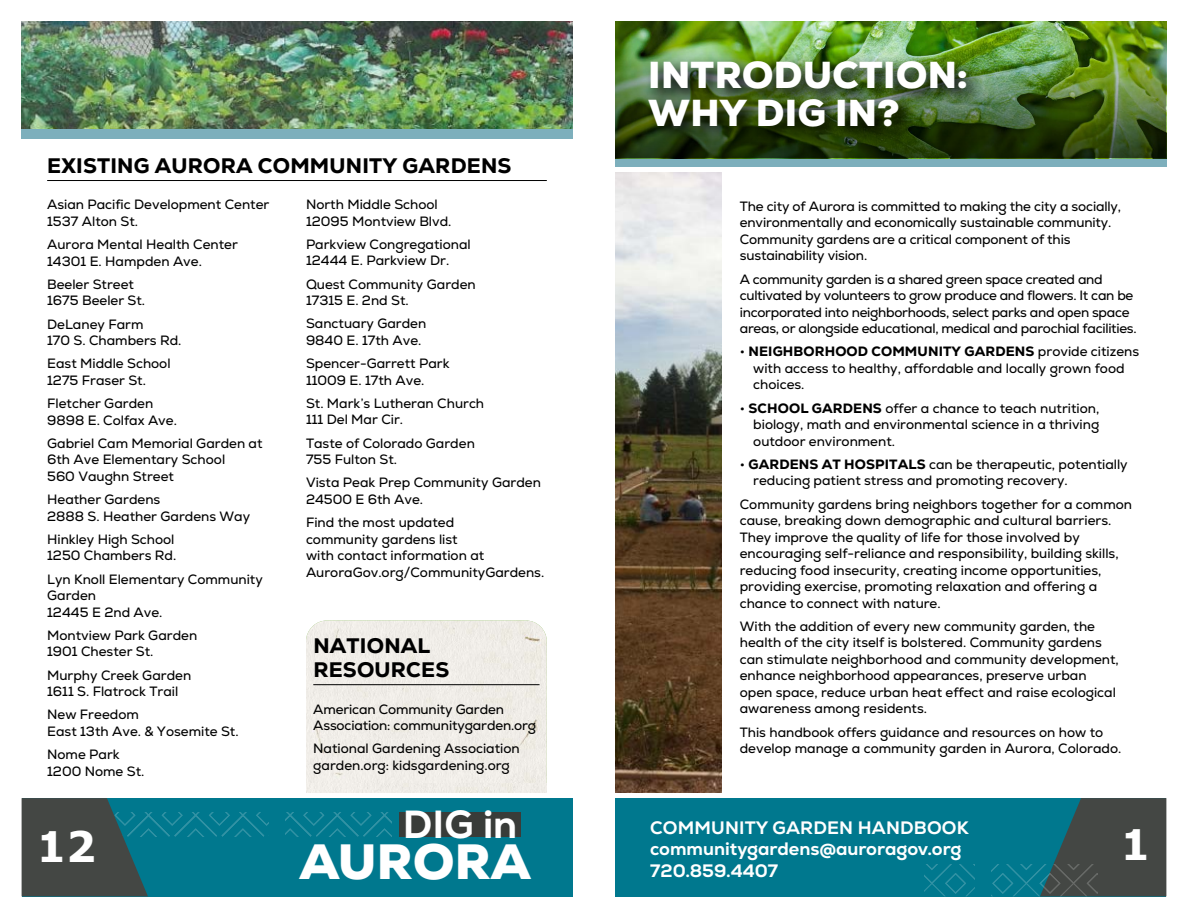
<style>
.page{position:relative;width:1188px;height:918px;background:#fff}
.page>*{position:absolute;margin:0;border:0;box-sizing:border-box;transform-origin:0 0}
.t1{font:900 49.5px "Nexa";letter-spacing:.01em;color:#fff}
.t2{font:700 42px "Verdana";color:#fff}
.t3{font:800 39.15px "Nexa";color:#fff}
.t4{font:900 37.5px/37.5px "Nexa";letter-spacing:.01em;color:#fff}
.t5{font:800 21px/24px "Nexa";letter-spacing:.01em;color:#000}
.t6{font:800 18px/21.6px "Nexa";color:#fff}
.t7{font:13.5px/16.5px "Nexa";color:#000}
.t8{font:13.5px/16.5px "Nexa";letter-spacing:-.02em;color:#000}
.s1{font-weight:800}
</style>
<div class="page">
<div style="left:616px;top:798px;width:550px;height:98px;background:#00788e"></div>
<svg style="left:991px;top:798px;width:175px;height:98px"></svg>
<svg style="left:924px;top:864px;width:50px;height:32px"></svg>
<div style="left:616px;top:157px;width:110px;height:9px;background:#7dafbc"></div>
<div style="left:726px;top:157px;width:110px;height:9px;background:#7dafbc"></div>
<div style="left:836px;top:157px;width:110px;height:9px;background:#7dafbc"></div>
<div style="left:946px;top:157px;width:110px;height:9px;background:#7dafbc"></div>
<div style="left:1056px;top:157px;width:110px;height:9px;background:#7dafbc"></div>
<div style="left:22px;top:798px;width:550px;height:98px;background:#00788e"></div>
<div style="left:400px;top:812px;width:121px;height:25px;background:#393c39"></div>
<svg style="left:286px;top:812px;width:106px;height:25px"></svg>
<svg style="left:22px;top:798px;width:246px;height:98px"></svg>
<img style="left:616px;top:22px;width:550px;height:137px">
<img style="left:22px;top:22px;width:550px;height:107px">
<div style="left:306px;top:783px;width:241px;height:9px;background:#f0ede7"></div>
<hr style="left:47px;top:180px;width:500px;height:1px;background:#000">
<div style="left:306px;top:620px;width:241px;height:163px;background:#f0ede8"></div>
<img style="left:616px;top:49px;width:550px;height:109px">
<img style="left:644px;top:56px;width:341px;height:89px">
<hr style="left:313px;top:684px;width:227px;height:1px;background:#000">
<img style="left:616px;top:173px;width:105px;height:619px">
<div style="left:22px;top:129px;width:110px;height:9px;background:#7dafbc"></div>
<div style="left:132px;top:129px;width:110px;height:9px;background:#7dafbc"></div>
<div style="left:242px;top:129px;width:110px;height:9px;background:#7dafbc"></div>
<div style="left:352px;top:129px;width:110px;height:9px;background:#7dafbc"></div>
<div style="left:462px;top:129px;width:110px;height:9px;background:#7dafbc"></div>
<h3 class="t5" style="left:47px;top:153px;width:466px">EXISTING AURORA COMMUNITY GARDENS</h3>
<p class="t7" style="left:47px;top:197px;width:224px">Asian Pacific Development Center<br>1537 Alton St.</p>
<p class="t7" style="left:47px;top:236px;width:192px">Aurora Mental Health Center<br>14301 E. Hampden Ave.</p>
<p class="t7" style="left:47px;top:276px;width:100px">Beeler Street<br>1675 Beeler St.</p>
<p class="t7" style="left:47px;top:316px;width:136px">DeLaney Farm<br>170 S. Chambers Rd.</p>
<p class="t7" style="left:47px;top:356px;width:125px">East Middle School<br>1275 Fraser St.</p>
<p class="t7" style="left:47px;top:395px;width:131px">Fletcher Garden<br>9898 E. Colfax Ave.</p>
<p class="t7" style="left:47px;top:435px;width:217px">Gabriel Cam Memorial Garden at<br>6th Ave Elementary School<br>560 Vaughn Street</p>
<p class="t7" style="left:47px;top:491px;width:205px">Heather Gardens<br>2888 S. Heather Gardens Way</p>
<p class="t7" style="left:47px;top:531px;width:131px">Hinkley High School<br>1250 Chambers Rd.</p>
<p class="t7" style="left:47px;top:571px;width:217px">Lyn Knoll Elementary Community<br>Garden<br>12445 E 2nd Ave.</p>
<p class="t7" style="left:47px;top:627px;width:152px">Montview Park Garden<br>1901 Chester St.</p>
<p class="t7" style="left:47px;top:667px;width:146px">Murphy Creek Garden<br>1611 S. Flatrock Trail</p>
<p class="t7" style="left:47px;top:706px;width:193px">New Freedom<br>East 13th Ave. &amp; Yosemite St.</p>
<p class="t7" style="left:47px;top:746px;width:99px">Nome Park<br>1200 Nome St.</p>
<p class="t7" style="left:306px;top:196px;width:147px">North Middle School<br>12095 Montview Blvd.</p>
<p class="t7" style="left:306px;top:236px;width:166px">Parkview Congregational<br>12444 E. Parkview Dr.</p>
<p class="t7" style="left:306px;top:276px;width:171px">Quest Community Garden<br>17315 E. 2nd St.</p>
<p class="t7" style="left:306px;top:316px;width:122px">Sanctuary Garden<br>9840 E. 17th Ave.</p>
<p class="t7" style="left:306px;top:355px;width:145px">Spencer-Garrett Park<br>11009 E. 17th Ave.</p>
<p class="t7" style="left:306px;top:395px;width:180px">St. Mark’s Lutheran Church<br>111 Del Mar Cir.</p>
<p class="t7" style="left:306px;top:435px;width:170px">Taste of Colorado Garden<br>755 Fulton St.</p>
<p class="t7" style="left:306px;top:475px;width:236px">Vista Peak Prep Community Garden<br>24500 E 6th Ave.</p>
<p class="t7" style="left:306px;top:514px;width:240px">Find the most updated<br>community gardens list<br>with contact information at<br>AuroraGov.org/CommunityGardens.</p>
<h3 class="t5" style="left:313px;top:633px;width:137px">NATIONAL<br>RESOURCES</h3>
<p class="t7" style="left:313px;top:701px;width:224px">American Community Garden<br>Association: communitygarden.org</p>
<p class="t7" style="left:313px;top:740px;width:208px">National Gardening Association garden.org: kidsgardening.org</p>
<h2 class="t2" style="left:36px;top:817px;width:61px">12</h2>
<h3 class="t3" style="left:403px;top:799px;width:116px">DIG in</h3>
<h1 class="t1" style="left:300px;top:830px;width:232px">AURORA</h1>
<h3 class="t4" style="left:648px;top:56px;width:321px">INTRODUCTION:<br>WHY DIG IN?</h3>
<p class="t7" style="left:740px;top:198px;width:383px">The city of Aurora is committed to making the city a socially, environmentally and economically sustainable community.<br>Community gardens are a critical component of this sustainability vision.</p>
<p class="t8" style="left:740px;top:271px;width:398px">A community garden is a shared green space created and cultivated by volunteers to grow produce and flowers. It can be incorporated into neighborhoods, select parks and open space areas, or alongside educational, medical and parochial facilities.</p>
<p class="t7" style="left:753px;top:344px;width:387px;text-indent:-14px">• <span class="s1">NEIGHBORHOOD COMMUNITY GARDENS</span> provide citizens with access to healthy, affordable and locally grown food choices.</p>
<p class="t7" style="left:753px;top:400px;width:348px;text-align:justify;text-indent:-14px">• <span class="s1">SCHOOL GARDENS</span> offer a chance to teach nutrition, biology, math and environmental science in a thriving outdoor environment.</p>
<p class="t7" style="left:753px;top:456px;width:376px;text-indent:-14px">• <span class="s1">GARDENS AT HOSPITALS</span> can be therapeutic, potentially reducing patient stress and promoting recovery.</p>
<p class="t7" style="left:740px;top:496px;width:394px">Community gardens bring neighbors together for a common cause, breaking down demographic and cultural barriers.<br>They improve the quality of life for those involved by encouraging self-reliance and responsibility, building skills, reducing food insecurity, creating income opportunities, providing exercise, promoting relaxation and offering a chance to connect with nature.</p>
<p class="t7" style="left:740px;top:618px;width:381px">With the addition of every new community garden, the health of the city itself is bolstered. Community gardens can stimulate neighborhood and community development, enhance neighborhood appearances, preserve urban open space, reduce urban heat effect and raise ecological awareness among residents.</p>
<p class="t7" style="left:740px;top:724px;width:383px">This handbook offers guidance and resources on how to develop manage a community garden in Aurora, Colorado.</p>
<h3 class="t6" style="left:650px;top:817px;width:320px">COMMUNITY GARDEN HANDBOOK communitygardens@auroragov.org<br>720.859.4407</h3>
<h2 class="t2" style="left:1120px;top:815px;width:31px">1</h2>
</div>
